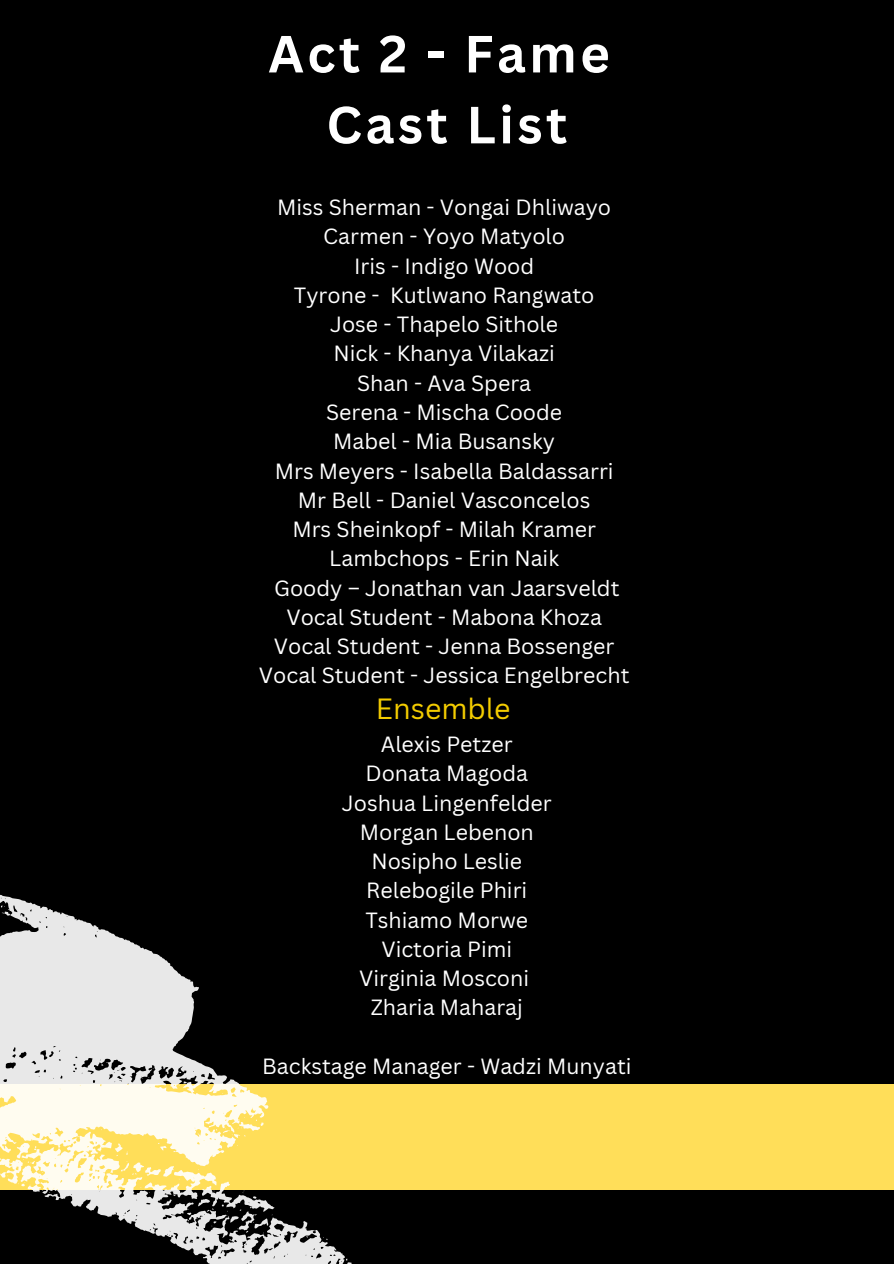
<style>
.page{position:relative;width:894px;height:1264px;background:#fff}
.page>*{position:absolute;margin:0;border:0;box-sizing:border-box;transform-origin:0 0}
.t1{font:700 51.15px/70.8px "Canva Sans";letter-spacing:.065em;color:#fff;text-align:center}
.t2{font:28.5px "Canva Sans";color:#f3cc00}
.t3{font:21.45px "Canva Sans";color:#fff}
</style>
<div class="page">
<div style="left:0;top:0;width:893px;height:1263px;background:#000"></div>
<div style="left:0;top:1084px;width:893px;height:105px;background:#ffde59"></div>
<svg style="left:0;top:894px;width:388px;height:369px"></svg>
<svg style="left:0;top:1140px;width:61px;height:65px"></svg>
<svg style="left:216px;top:1114px;width:48px;height:31px"></svg>
<svg style="left:1px;top:905px;width:10px;height:12px"></svg>
<svg style="left:113px;top:1142px;width:67px;height:38px"></svg>
<svg style="left:179px;top:1080px;width:8px;height:5px"></svg>
<svg style="left:101px;top:1061px;width:6px;height:5px"></svg>
<svg style="left:187px;top:1160px;width:88px;height:82px"></svg>
<h1 class="t1" style="left:268px;top:17px;width:343px">Act 2 - Fame<br>Cast List</h1>
<p class="t3" style="left:277px;top:192px;width:335px">Miss Sherman - Vongai Dhliwayo</p>
<p class="t3" style="left:323px;top:221px;width:243px">Carmen - Yoyo Matyolo</p>
<p class="t3" style="left:354px;top:251px;width:182px">Iris - Indigo Wood</p>
<p class="t3" style="left:294px;top:280px;width:302px">Tyrone - Kutlwano Rangwato</p>
<p class="t3" style="left:330px;top:309px;width:229px">Jose - Thapelo Sithole</p>
<p class="t3" style="left:333px;top:338px;width:223px">Nick - Khanya Vilakazi</p>
<p class="t3" style="left:357px;top:368px;width:175px">Shan - Ava Spera</p>
<p class="t3" style="left:326px;top:397px;width:238px">Serena - Mischa Coode</p>
<p class="t3" style="left:333px;top:426px;width:223px">Mabel - Mia Busansky</p>
<p class="t3" style="left:275px;top:455px;width:340px">Mrs Meyers - Isabella Baldassarri</p>
<p class="t3" style="left:298px;top:485px;width:294px">Mr Bell - Daniel Vasconcelos</p>
<p class="t3" style="left:292px;top:514px;width:305px">Mrs Sheinkopf - Milah Kramer</p>
<p class="t3" style="left:329px;top:543px;width:231px">Lambchops - Erin Naik</p>
<p class="t3" style="left:274px;top:572px;width:347px">Goody – Jonathan van Jaarsveldt</p>
<p class="t3" style="left:286px;top:602px;width:317px">Vocal Student - Mabona Khoza</p>
<p class="t3" style="left:274px;top:631px;width:342px">Vocal Student - Jenna Bossenger</p>
<p class="t3" style="left:259px;top:660px;width:372px">Vocal Student - Jessica Engelbrecht</p>
<p class="t2" style="left:376px;top:689px;width:136px">Ensemble</p>
<p class="t3" style="left:381px;top:729px;width:133px">Alexis Petzer</p>
<p class="t3" style="left:365px;top:758px;width:164px">Donata Magoda</p>
<p class="t3" style="left:342px;top:787px;width:211px">Joshua Lingenfelder</p>
<p class="t3" style="left:359px;top:816px;width:176px">Morgan Lebenon</p>
<p class="t3" style="left:371px;top:846px;width:152px">Nosipho Leslie</p>
<p class="t3" style="left:366px;top:875px;width:162px">Relebogile Phiri</p>
<p class="t3" style="left:365px;top:904px;width:164px">Tshiamo Morwe</p>
<p class="t3" style="left:381px;top:933px;width:132px">Victoria Pimi</p>
<p class="t3" style="left:359px;top:963px;width:171px">Virginia Mosconi</p>
<p class="t3" style="left:370px;top:992px;width:154px">Zharia Maharaj</p>
<p class="t3" style="left:262px;top:1050px;width:371px">Backstage Manager - Wadzi Munyati</p>
</div>
